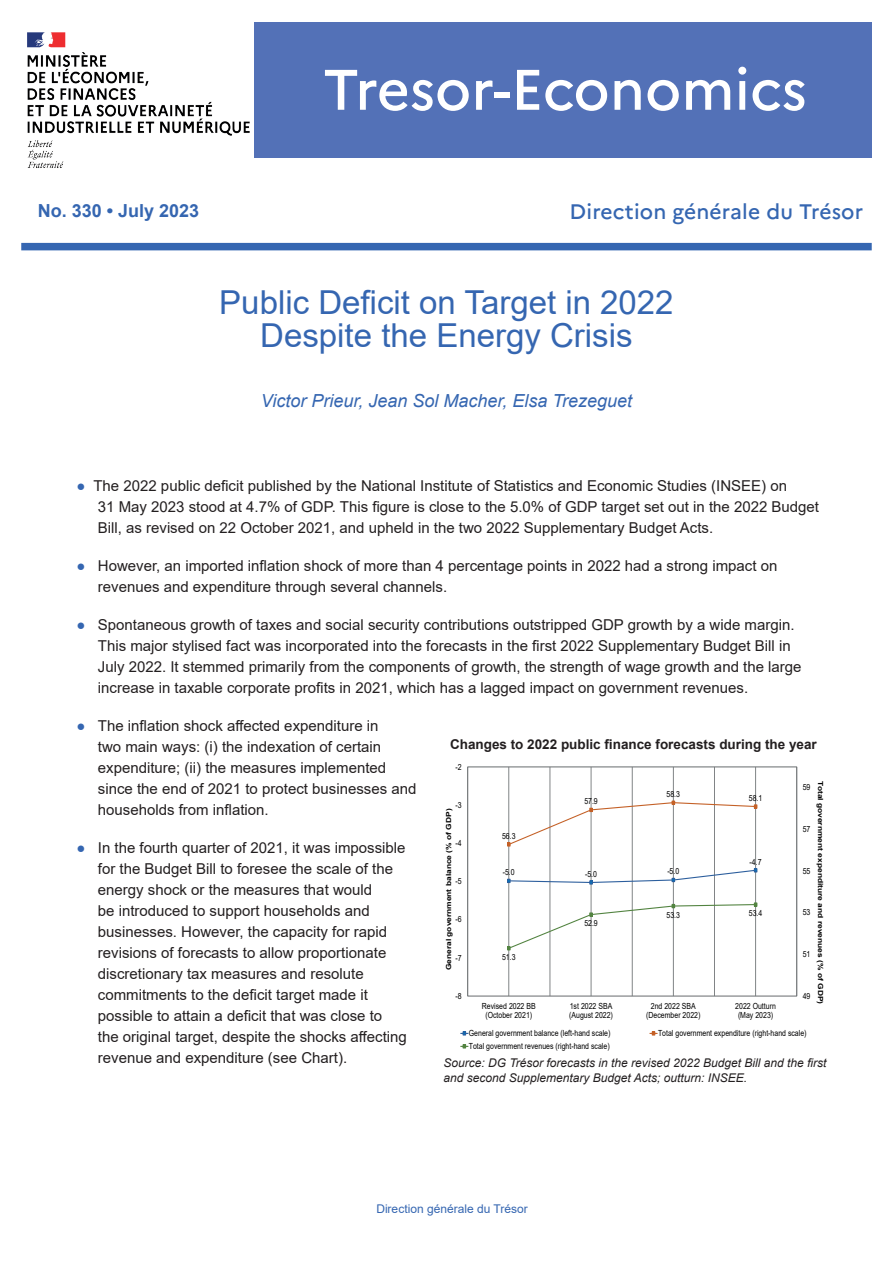
<style>
.page{position:relative;width:893px;height:1263px;background:#fff}
.page>*{position:absolute;margin:0;border:0;box-sizing:border-box;transform-origin:0 0}
.t1{font:500 57px "Marianne";letter-spacing:-.005em;color:#fff}
.t2{font:33px/33px "Arial";color:#3566b1;text-align:center}
.t3{font:500 21px "Marianne";letter-spacing:.01em;color:#3566b1}
.t4{font:italic 18px "Arial";color:#3566b1}
.t5{font:700 18px "Arial";color:#3566b1}
.t6{font:15px/21px "Arial";color:#231f20}
.t7{font:700 13.5px "Arial";color:#231f20}
.t8{font:italic 12px/15px "Arial";color:#231f20}
.t9{font:12px "Arial";color:#3566b1}
.t10{font:8.4px/9.8px "Arial";color:#000001;text-align:center;scale:.83 1}
.t11{font:700 6.9px "Arial";color:#000001;scale:1.21 1}
.s1{color:#3566b1}
</style>
<div class="page">
<div style="left:254px;top:22px;width:618px;height:135px;background:#5371b7"></div>
<img style="left:27px;top:32px;width:237px;height:136px">
<div style="left:21px;top:243px;width:851px;height:7px;background:#3566b1"></div>
<hr style="left:508px;top:767px;width:1px;height:229px;background:#74787a">
<hr style="left:550px;top:767px;width:1px;height:229px;background:#74787a">
<hr style="left:591px;top:767px;width:1px;height:229px;background:#74787a">
<hr style="left:632px;top:767px;width:1px;height:229px;background:#74787a">
<hr style="left:673px;top:767px;width:1px;height:229px;background:#74787a">
<hr style="left:714px;top:767px;width:1px;height:229px;background:#74787a">
<hr style="left:755px;top:767px;width:1px;height:229px;background:#74787a">
<div style="left:467px;top:767px;width:330px;height:229px;border:1px solid #74787a"></div>
<svg style="left:507px;top:868px;width:250px;height:16px"></svg>
<svg style="left:507px;top:801px;width:250px;height:45px"></svg>
<svg style="left:507px;top:903px;width:250px;height:47px"></svg>
<svg style="left:461px;top:1032px;width:7px;height:3px"></svg>
<svg style="left:650px;top:1032px;width:7px;height:3px"></svg>
<svg style="left:461px;top:1044px;width:7px;height:4px"></svg>
<h1 class="t1" style="left:323px;top:55px;width:485px">Tresor-Economics</h1>
<p class="t5" style="left:38px;top:197px;width:163px">No. 330 • July 2023</p>
<h3 class="t3" style="left:570px;top:199px;width:295px">Direction générale du Trésor</h3>
<h2 class="t2" style="left:219px;top:286px;width:456px">Public Deficit on Target in 2022<br>Despite the Energy Crisis</h2>
<p class="t4" style="left:261px;top:388px;width:373px">Victor Prieur, Jean Sol Macher, Elsa Trezeguet</p>
<p class="t6" style="left:98px;top:475px;width:723px;text-indent:-21px"><span class="s1">●</span> The 2022 public deficit published by the National Institute of Statistics and Economic Studies (INSEE) on<br>31 May 2023 stood at 4.7% of GDP. This figure is close to the 5.0% of GDP target set out in the 2022 Budget<br>Bill, as revised on 22 October 2021, and upheld in the two 2022 Supplementary Budget Acts.</p>
<p class="t6" style="left:98px;top:555px;width:681px;text-indent:-21px"><span class="s1">●</span> However, an imported inflation shock of more than 4 percentage points in 2022 had a strong impact on revenues and expenditure through several channels.</p>
<p class="t6" style="left:98px;top:614px;width:705px;text-indent:-21px"><span class="s1">●</span> Spontaneous growth of taxes and social security contributions outstripped GDP growth by a wide margin.<br>This major stylised fact was incorporated into the forecasts in the first 2022 Supplementary Budget Bill in July 2022. It stemmed primarily from the components of growth, the strength of wage growth and the large increase in taxable corporate profits in 2021, which has a lagged impact on government revenues.</p>
<p class="t6" style="left:98px;top:715px;width:320px;text-indent:-21px"><span class="s1">●</span> The inflation shock affected expenditure in<br>two main ways: (i) the indexation of certain expenditure; (ii) the measures implemented since the end of 2021 to protect businesses and households from inflation.</p>
<p class="t6" style="left:98px;top:837px;width:310px;text-indent:-21px"><span class="s1">●</span> In the fourth quarter of 2021, it was impossible for the Budget Bill to foresee the scale of the energy shock or the measures that would<br>be introduced to support households and businesses. However, the capacity for rapid revisions of forecasts to allow proportionate discretionary tax measures and resolute commitments to the deficit target made it possible to attain a deficit that was close to<br>the original target, despite the shocks affecting revenue and expenditure (see Chart).</p>
<p class="t7" style="left:450px;top:735px;width:368px">Changes to 2022 public finance forecasts during the year</p>
<p class="t10" style="left:455px;top:762px;width:9px">-2</p>
<p class="t11" style="left:825px;top:781px;width:186px;rotate:90deg">Total government expenditure and revenues (% of GDP)</p>
<p class="t10" style="left:803px;top:782px;width:11px">59</p>
<p class="t10" style="left:667px;top:789px;width:18px">58.3</p>
<p class="t10" style="left:749px;top:793px;width:18px">58.1</p>
<p class="t10" style="left:584px;top:796px;width:18px">57.9</p>
<p class="t10" style="left:455px;top:800px;width:9px">-3</p>
<p class="t11" style="left:444px;top:970px;width:135px;rotate:-90deg">General government balance (% of GDP)</p>
<p class="t10" style="left:803px;top:824px;width:11px">57</p>
<p class="t10" style="left:502px;top:831px;width:18px">56.3</p>
<p class="t10" style="left:455px;top:838px;width:9px">-4</p>
<p class="t10" style="left:750px;top:857px;width:16px">-4.7</p>
<p class="t10" style="left:803px;top:866px;width:11px">55</p>
<p class="t10" style="left:503px;top:867px;width:16px">-5.0</p>
<p class="t10" style="left:585px;top:869px;width:16px">-5.0</p>
<p class="t10" style="left:667px;top:866px;width:16px">-5.0</p>
<p class="t10" style="left:455px;top:876px;width:9px">-5</p>
<p class="t10" style="left:803px;top:907px;width:11px">53</p>
<p class="t10" style="left:667px;top:910px;width:18px">53.3</p>
<p class="t10" style="left:749px;top:908px;width:18px">53.4</p>
<p class="t10" style="left:455px;top:914px;width:9px">-6</p>
<p class="t10" style="left:584px;top:918px;width:18px">52.9</p>
<p class="t10" style="left:803px;top:949px;width:11px">51</p>
<p class="t10" style="left:502px;top:952px;width:18px">51.3</p>
<p class="t10" style="left:455px;top:953px;width:9px">-7</p>
<p class="t10" style="left:455px;top:991px;width:9px">-8</p>
<p class="t10" style="left:803px;top:991px;width:11px">49</p>
<p class="t10" style="left:482px;top:1001px;width:66px">Revised 2022 BB (October 2021)</p>
<p class="t10" style="left:569px;top:1001px;width:54px;text-align:left">1st 2022 SBA (August 2022)</p>
<p class="t10" style="left:646px;top:1001px;width:67px">2nd 2022 SBA (December 2022)</p>
<p class="t10" style="left:735px;top:1001px;width:50px">2022 Outturn (May 2023)</p>
<p class="t10" style="left:469px;top:1028px;width:172px">General government balance (left-hand scale)</p>
<p class="t10" style="left:658px;top:1028px;width:180px">Total government expenditure (right-hand scale)</p>
<p class="t10" style="left:469px;top:1041px;width:171px">Total government revenues (right-hand scale)</p>
<p class="t8" style="left:443px;top:1055px;width:385px">Source: DG Trésor forecasts in the revised 2022 Budget Bill and the first and second Supplementary Budget Acts; outturn: INSEE.</p>
<p class="t9" style="left:376px;top:1201px;width:153px">Direction générale du Trésor</p>
</div>
